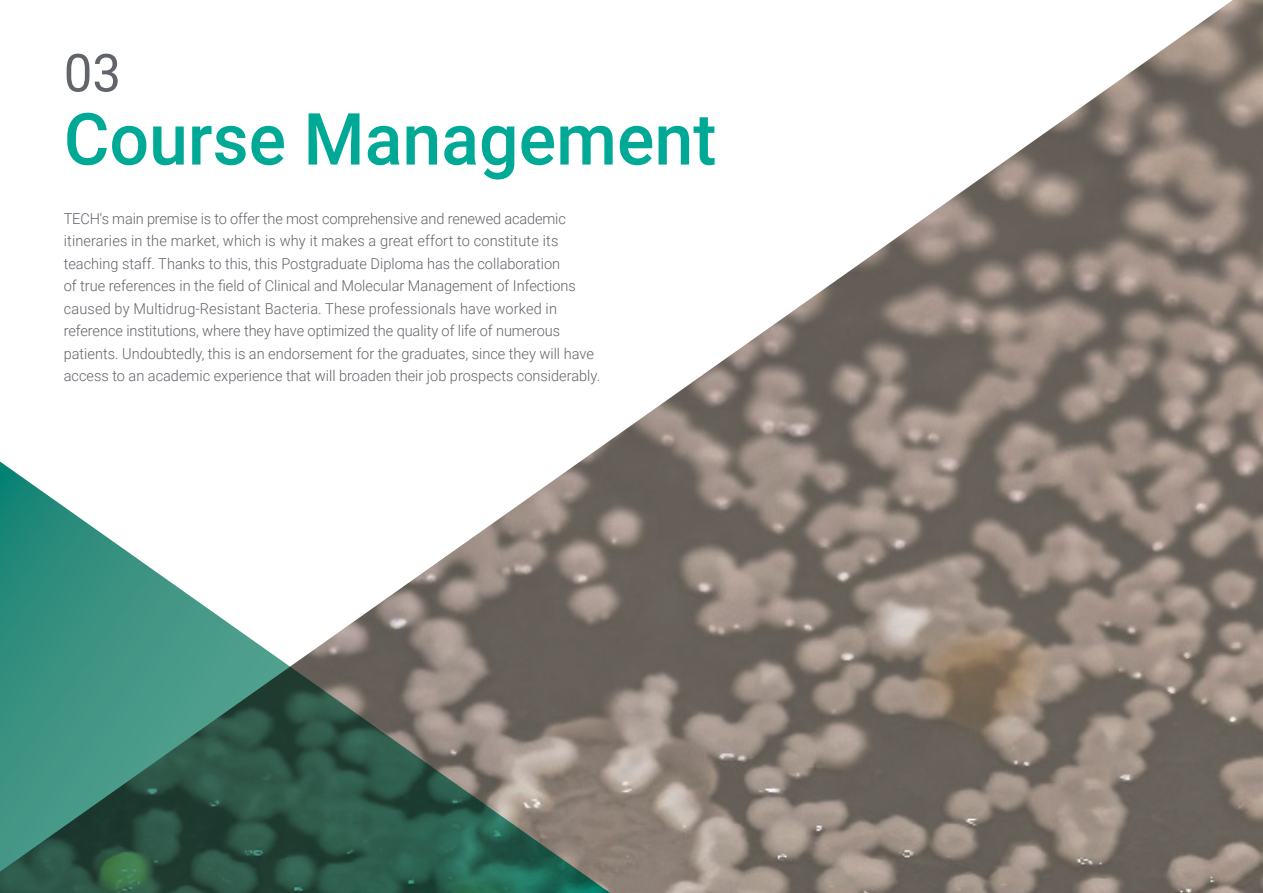
<style>
.page{position:relative;width:1263px;height:893px;background:#fff}
.page>*{position:absolute;margin:0;border:0;box-sizing:border-box;transform-origin:0 0}
.t1{font:500 72px "Roboto";color:#00a996}
.t2{font:52.5px "Roboto";color:#61646a}
.t3{font:300 15px/22.5px "Roboto";color:#61646a}
</style>
<div class="page">
<img style="left:602px;top:0;width:661px;height:893px">
<svg style="left:0;top:446px;width:640px;height:447px"></svg>
<h2 class="t2" style="left:64px;top:36px;width:59px">03</h2>
<h1 class="t1" style="left:64px;top:89px;width:654px">Course Management</h1>
<p class="t3" style="left:64px;top:207px;width:538px">TECH's main premise is to offer the most comprehensive and renewed academic itineraries in the market, which is why it makes a great effort to constitute its teaching staff. Thanks to this, this Postgraduate Diploma has the collaboration<br>of true references in the field of Clinical and Molecular Management of Infections caused by Multidrug-Resistant Bacteria. These professionals have worked in reference institutions, where they have optimized the quality of life of numerous patients. Undoubtedly, this is an endorsement for the graduates, since they will have access to an academic experience that will broaden their job prospects considerably.</p>
</div>
